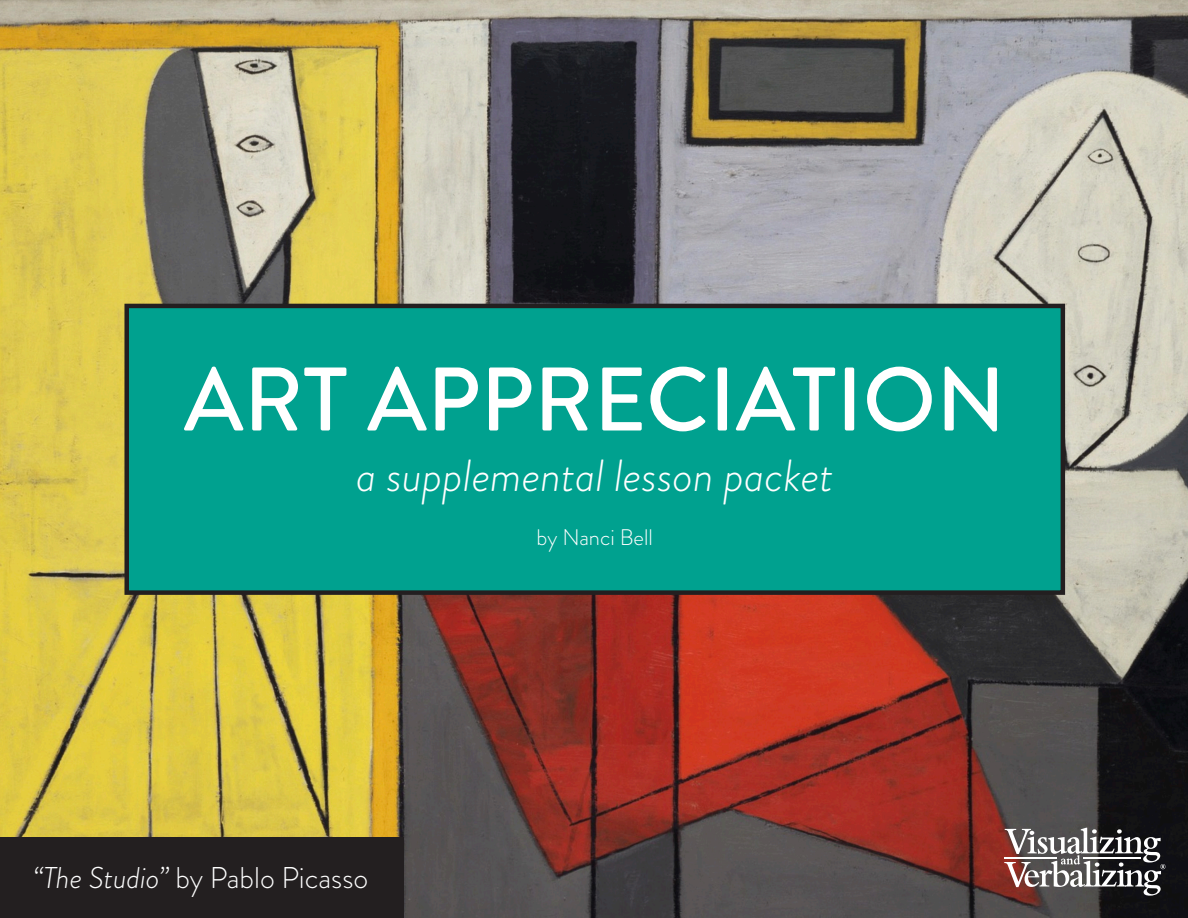
<style>
.page{position:relative;width:1188px;height:918px;background:#fff}
.page>*{position:absolute;margin:0;border:0;box-sizing:border-box;transform-origin:0 0}
.t1{font:500 90px "Brandon Grotesque";color:#fff}
.t2{font:italic 300 45px "Brandon Grotesque";color:#fff}
.t3{font:300 30px "Brandon Grotesque";color:#fff}
.t4{font:300 22.5px "Brandon Grotesque";color:#fff}
.s1{font-style:italic}
</style>
<div class="page">
<img style="left:0;top:0;width:1188px;height:918px">
<div style="left:127px;top:306px;width:936px;height:287px;background:#00a18f"></div>
<div style="left:124px;top:304px;width:941px;height:291px;border:4px solid #231f20"></div>
<svg style="left:1004px;top:828px;width:162px;height:68px"></svg>
<div style="left:0;top:837px;width:404px;height:81px;background:#231f20"></div>
<p class="t1" style="left:184px;top:337px;width:823px">ART APPRECIATION</p>
<p class="t2" style="left:356px;top:445px;width:479px">a supplemental lesson packet</p>
<p class="t4" style="left:537px;top:522px;width:118px">by Nanci Bell</p>
<p class="t3" style="left:33px;top:857px;width:337px"><span class="s1">“The Studio”</span> by Pablo Picasso</p>
</div>
